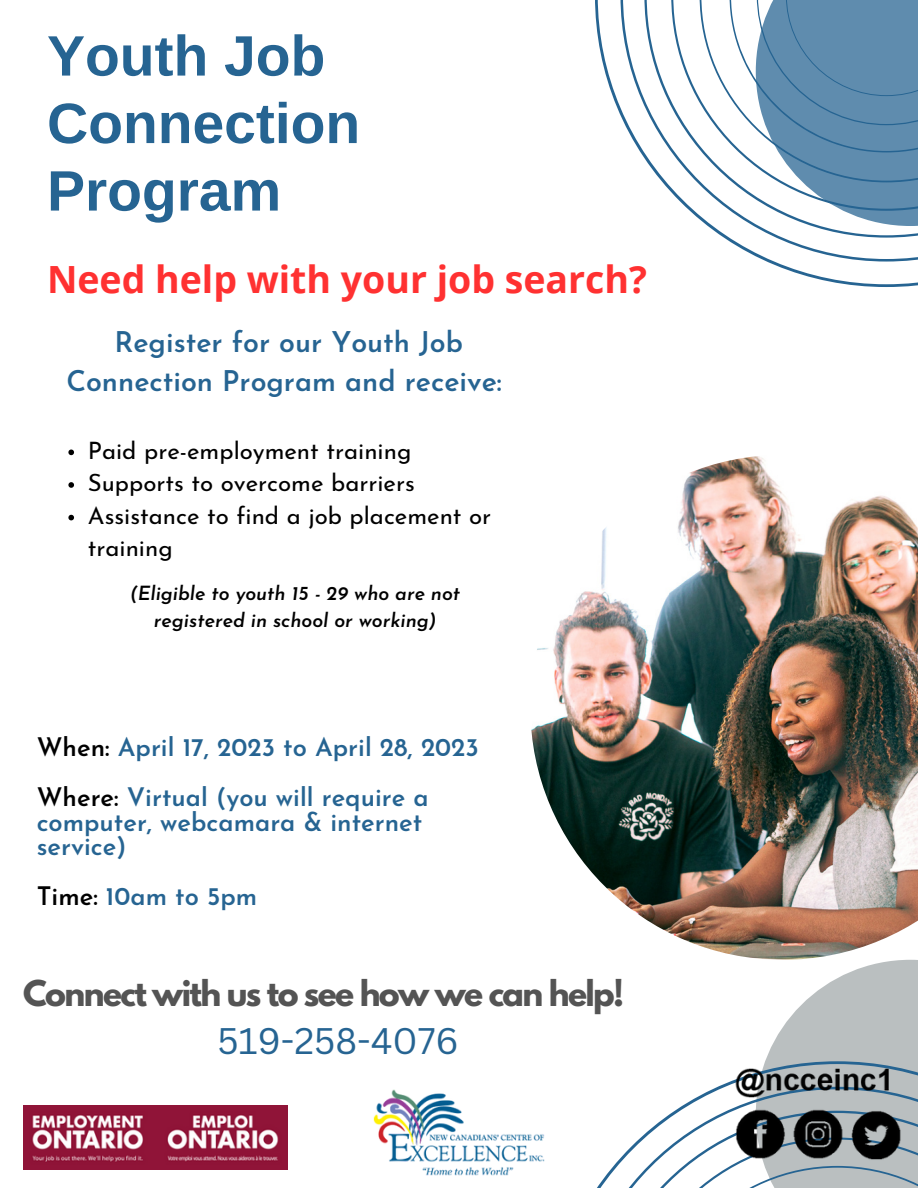
<style>
.page{position:relative;width:918px;height:1188px;background:#fff}
.page>*{position:absolute;margin:0;border:0;box-sizing:border-box;transform-origin:0 0}
.t1{font:700 57px/67.5px "Arimo";color:#266492}
.t2{font:700 37.5px "Open Sans";color:#ff3131}
.t3{font:36px "Canva Sans";color:#266492}
.t4{font:700 31.5px "League Spartan";letter-spacing:-.05em;color:#545454}
.t5{font:600 28.5px/39.3px "Josefin Sans";color:#266492;text-align:center}
.t6{font:600 25.5px/49.5px "Josefin Sans";color:#266492}
.t7{font:24px/32.7px "Josefin Sans";color:#000}
.t8{font:italic 600 19.5px/27px "Josefin Sans";color:#000;text-align:center}
.s1{color:#000}
</style>
<div class="page">
<svg style="left:595px;top:0;width:323px;height:287px"></svg>
<svg style="left:620px;top:0;width:298px;height:262px"></svg>
<svg style="left:597px;top:960px;width:321px;height:228px"></svg>
<img style="left:531px;top:456px;width:387px;height:504px">
<img style="left:373px;top:1089px;width:172px;height:87px">
<img style="left:726px;top:1053px;width:184px;height:123px">
<img style="left:23px;top:1106px;width:265px;height:64px">
<svg style="left:68px;top:450px;width:6px;height:5px"></svg>
<svg style="left:68px;top:482px;width:6px;height:6px"></svg>
<svg style="left:68px;top:515px;width:6px;height:5px"></svg>
<svg style="left:700px;top:0;width:218px;height:226px"></svg>
<h1 class="t1" style="left:47px;top:22px;width:315px">Youth Job<br>Connection<br>Program</h1>
<h2 class="t2" style="left:47px;top:253px;width:601px">Need help with your job search?</h2>
<p class="t5" style="left:66px;top:325px;width:437px">Register for our Youth Job<br>Connection Program and receive:</p>
<p class="t7" style="left:88px;top:436px;width:405px">Paid pre-employment training<br>Supports to overcome barriers<br>Assistance to find a job placement or training</p>
<p class="t8" style="left:130px;top:582px;width:332px">(Eligible to youth 15 - 29 who are not registered in school or working)</p>
<p class="t6" style="left:37px;top:725px;width:444px"><span class="s1">When:</span> April 17, 2023 to April 28, 2023<br><span class="s1">Where:</span> Virtual (you will require a</p>
<p class="t6" style="left:37px;top:812px;width:387px;line-height:24.8px">computer, webcamara &amp; internet service)</p>
<p class="t6" style="left:37px;top:874px;width:222px"><span class="s1">Time:</span> 10am to 5pm</p>
<p class="t4" style="left:23px;top:978px;width:603px">Connect with us to see how we can help!</p>
<h3 class="t3" style="left:217px;top:1016px;width:243px">519-258-4076</h3>
</div>
